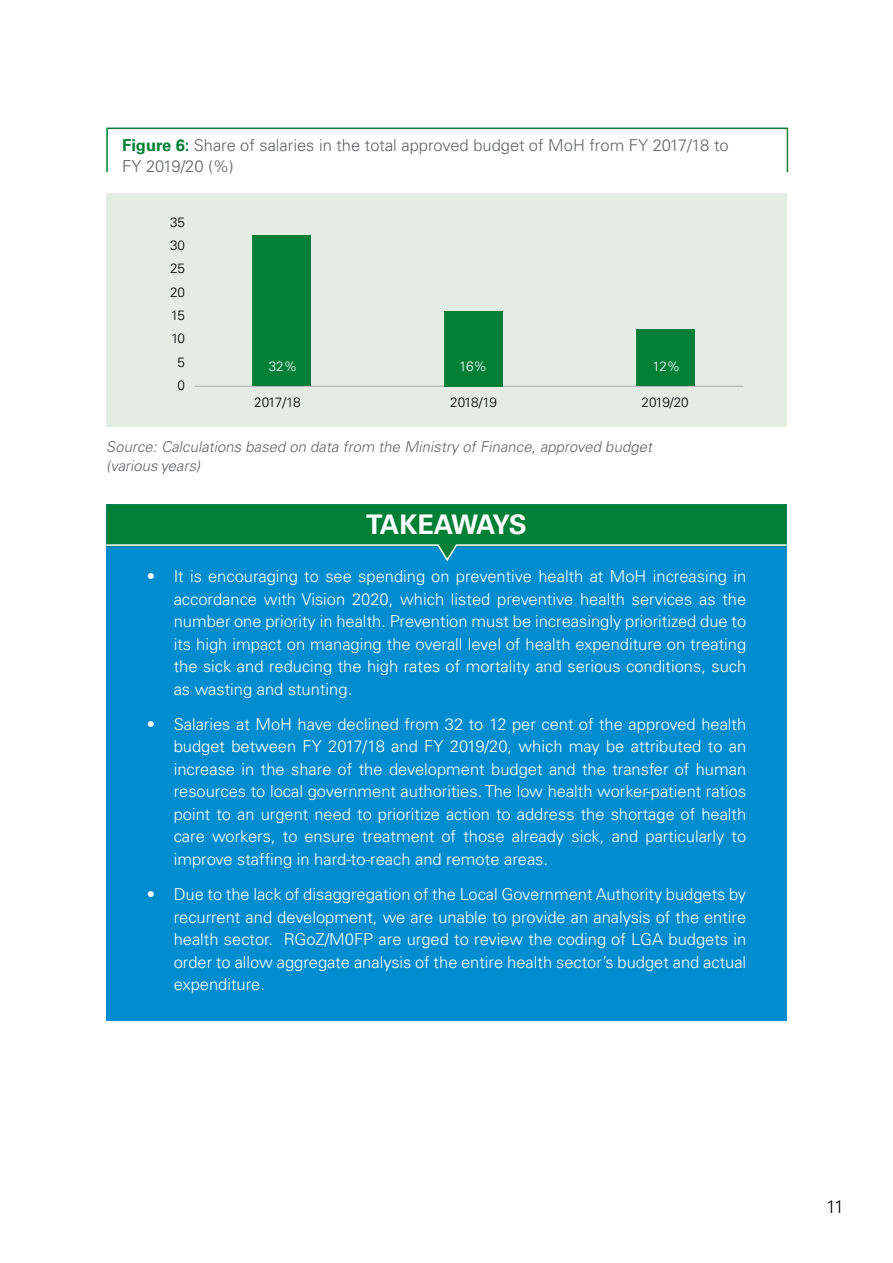
<style>
.page{position:relative;width:893px;height:1263px;background:#fff}
.page>*{position:absolute;margin:0;border:0;box-sizing:border-box;transform-origin:0 0}
.t1{font:700 27px "Univers LT Pro 65";letter-spacing:-.065em;color:#fff}
.t2{font:300 18px "Univers LT Pro 45";color:#000}
.t3{font:300 16.5px/22.5px "Univers LT Pro 45";color:#fff;text-align:justify}
.t4{font:300 16.5px/21px "Univers LT Pro 45";color:#636466}
.t5{font:italic 300 15px/19.5px "Univers LT Pro 45";color:#636466}
.t6{font:300 13.5px "Univers LT Pro 45";letter-spacing:-.035em;color:#000}
.t7{font:300 13.5px/23.4px "Univers LT Pro 45";color:#000;text-align:center}
.t8{font:300 13.5px "Univers LT Pro 45";color:#fff}
.s1{font-family:"Univers LT Pro 65";font-weight:700;color:#007f36}
</style>
<div class="page">
<div style="left:106px;top:193px;width:681px;height:234px;background:#e4ede4"></div>
<hr style="left:195px;top:386px;width:548px;height:1px;background:#a7a9ac">
<div style="left:253px;top:235px;width:58px;height:151px;background:#007f36"></div>
<div style="left:444px;top:311px;width:59px;height:75px;background:#007f36"></div>
<div style="left:636px;top:330px;width:58px;height:56px;background:#007f36"></div>
<div style="left:106px;top:128px;width:682px;height:45px;border:2px solid #007f36"></div>
<div style="left:106px;top:504px;width:681px;height:516px;background:#008dd0"></div>
<svg style="left:106px;top:504px;width:681px;height:58px"></svg>
<p class="t4" style="left:122px;top:135px;width:608px"><span class="s1">Figure 6:</span> Share of salaries in the total approved budget of MoH from FY 2017/18 to<br>FY 2019/20 (%)</p>
<p class="t7" style="left:170px;top:210px;width:17px">35<br>30<br>25<br>20<br>15<br>10<br>5<br>0</p>
<p class="t8" style="left:269px;top:358px;width:30px">32%</p>
<p class="t8" style="left:459px;top:358px;width:29px">16%</p>
<p class="t8" style="left:653px;top:358px;width:29px">12%</p>
<p class="t6" style="left:254px;top:394px;width:48px">2017/18</p>
<p class="t6" style="left:450px;top:394px;width:48px">2018/19</p>
<p class="t6" style="left:642px;top:394px;width:49px">2019/20</p>
<p class="t5" style="left:106px;top:437px;width:550px">Source: Calculations based on data from the Ministry of Finance, approved budget (various years)</p>
<h1 class="t1" style="left:366px;top:508px;width:162px">TAKEAWAYS</h1>
<p class="t3" style="left:174px;top:565px;width:574px;text-indent:-27px">• It is encouraging to see spending on preventive health at MoH increasing in accordance with Vision 2020, which listed preventive health services as the number one priority in health. Prevention must be increasingly prioritized due to its high impact on managing the overall level of health expenditure on treating the sick and reducing the high rates of mortality and serious conditions, such as wasting and stunting.</p>
<p class="t3" style="left:174px;top:713px;width:574px;text-indent:-27px">• Salaries at MoH have declined from 32 to 12 per cent of the approved health budget between FY 2017/18 and FY 2019/20, which may be attributed to an increase in the share of the development budget and the transfer of human resources to local government authorities. The low health worker-patient ratios point to an urgent need to prioritize action to address the shortage of health care workers, to ensure treatment of those already sick, and particularly to improve staffing in hard-to-reach and remote areas.</p>
<p class="t3" style="left:174px;top:883px;width:574px;text-indent:-27px">• Due to the lack of disaggregation of the Local Government Authority budgets by recurrent and development, we are unable to provide an analysis of the entire health sector. RGoZ/M0FP are urged to review the coding of LGA budgets in order to allow aggregate analysis of the entire health sector’s budget and actual expenditure.</p>
<p class="t2" style="left:826px;top:1195px;width:19px">11</p>
</div>
